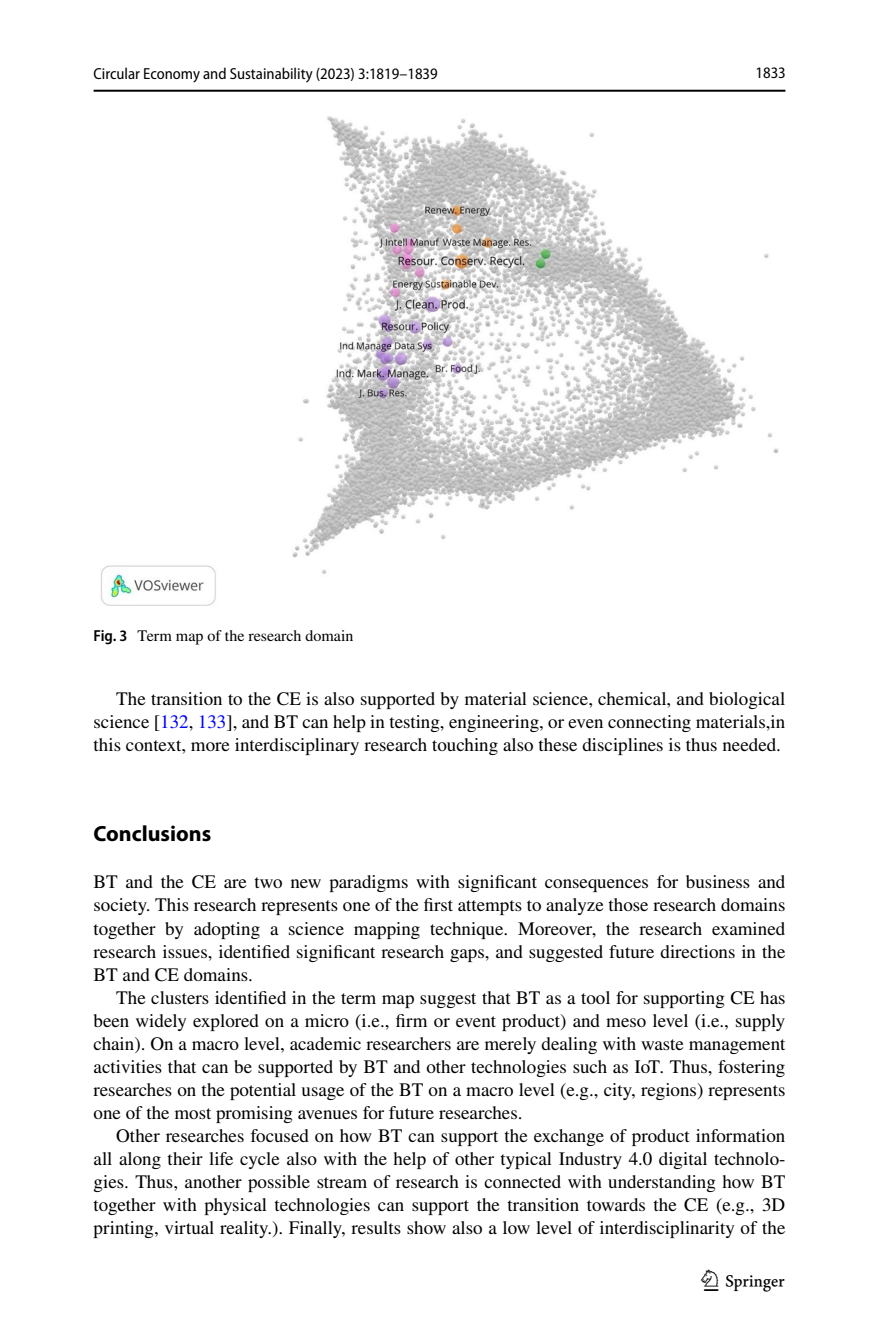
<style>
.page{position:relative;width:879px;height:1333px;background:#fff}
.page>*{position:absolute;margin:0;border:0;box-sizing:border-box;transform-origin:0 0}
.t1{font:30px "Springnew Regular 5";color:#000}
.t2{font:700 22px "Myriad Pro";color:#000}
.t3{font:19px/23px "STIX";color:#000;text-align:justify}
.t4{font:semi-condensed 16px "Myriad Pro";color:#000}
.t5{font:16px "STIX";color:#000}
.s1{font-family:"Myriad Pro";font-weight:600;font-stretch:semi-condensed}
.s2{color:#00f}
</style>
<div class="page">
<hr style="left:94px;top:90px;width:691px;height:2px;background:#000">
<img style="left:101px;top:116px;width:678px;height:490px">
<p class="t4" style="left:94px;top:65px;width:346px">Circular Economy and Sustainability (2023) 3:1819–1839</p>
<p class="t5" style="left:94px;top:625px;width:261px"><span class="s1">Fig. 3</span> Term map of the research domain</p>
<p class="t4" style="left:755px;top:64px;width:32px">1833</p>
<p class="t3" style="left:94px;top:688px;width:693px;text-indent:23px">The transition to the CE is also supported by material science, chemical, and biological science [<span class="s2">132</span>, <span class="s2">133</span>], and BT can help in testing, engineering, or even connecting materials,in this context, more interdisciplinary research touching also these disciplines is thus needed.</p>
<p class="t2" style="left:94px;top:819px;width:119px">Conclusions</p>
<p class="t3" style="left:94px;top:871px;width:693px">BT and the CE are two new paradigms with significant consequences for business and society. This research represents one of the first attempts to analyze those research domains together by adopting a science mapping technique. Moreover, the research examined research issues, identified significant research gaps, and suggested future directions in the BT and CE domains.</p>
<p class="t3" style="left:94px;top:986px;width:693px;text-indent:23px">The clusters identified in the term map suggest that BT as a tool for supporting CE has been widely explored on a micro (i.e., firm or event product) and meso level (i.e., supply chain). On a macro level, academic researchers are merely dealing with waste management activities that can be supported by BT and other technologies such as IoT. Thus, fostering researches on the potential usage of the BT on a macro level (e.g., city, regions) represents one of the most promising avenues for future researches.</p>
<p class="t3" style="left:94px;top:1124px;width:693px;text-indent:23px">Other researches focused on how BT can support the exchange of product information all along their life cycle also with the help of other typical Industry 4.0 digital technolo&shy;gies. Thus, another possible stream of research is connected with understanding how BT together with physical technologies can support the transition towards the CE (e.g., 3D printing, virtual reality.). Finally, results show also a low level of interdisciplinarity of the</p>
<h1 class="t1" style="left:704px;top:1269px;width:83px">1 3</h1>
</div>
